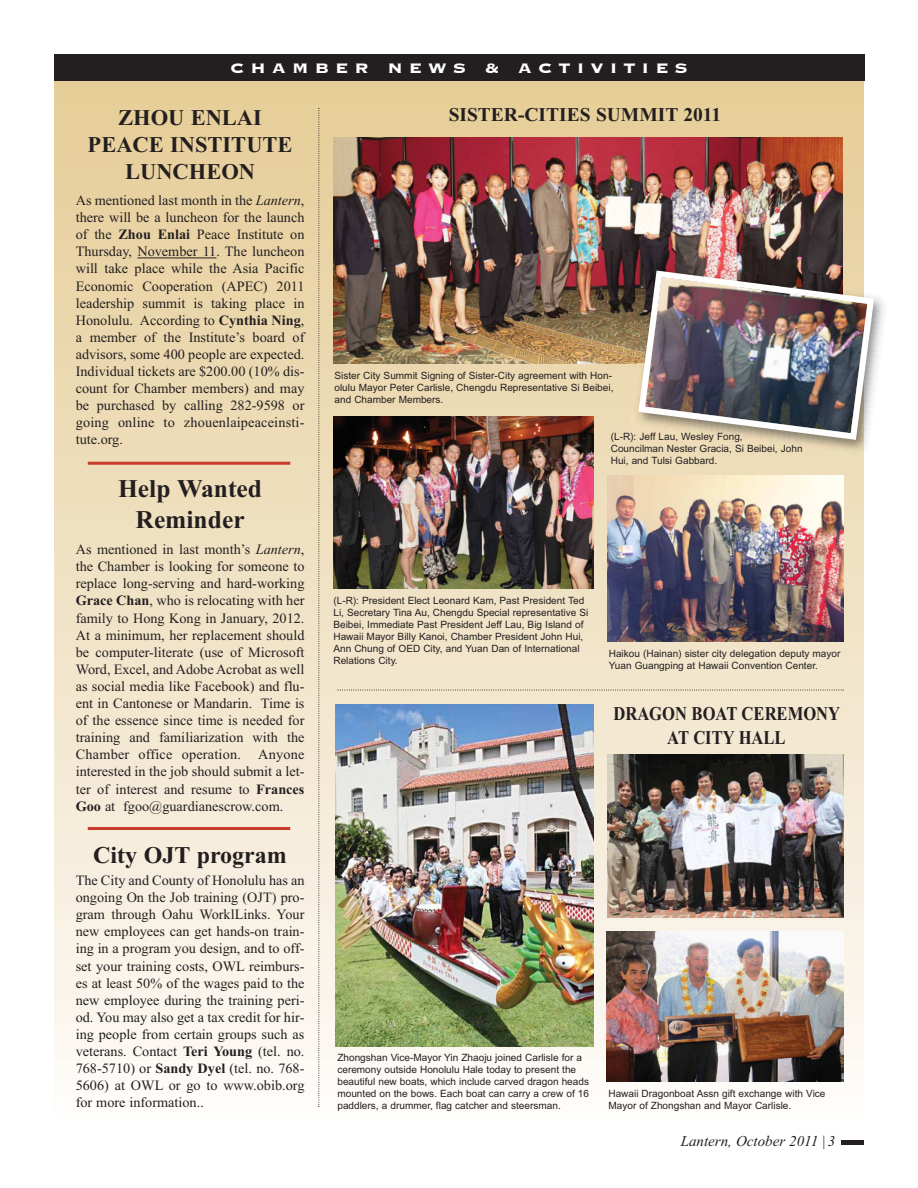
<style>
.page{position:relative;width:918px;height:1188px;background:#fff}
.page>*{position:absolute;margin:0;border:0;box-sizing:border-box;transform-origin:0 0}
.t1{font:700 25.5px/30.6px "Times New Roman";color:#231f20;text-align:center}
.t2{font:700 24px "Times New Roman";color:#231f20}
.t3{font:700 22.5px/27px "Times New Roman";color:#231f20;text-align:center}
.t4{font:700 19.5px/23.4px "Times New Roman";color:#231f20;text-align:center;scale:.85 1}
.t5{font:700 19.5px "Times New Roman";color:#231f20}
.t6{font:700 18px "Copperplate";letter-spacing:.305em;color:#fff;scale:1.1 1}
.t7{font:italic 15px "Times New Roman";color:#231f20}
.t8{font:14.25px/17.1px "Times New Roman";color:#231f20;text-align:justify}
.t9{font:10.05px/12px "Arial";color:#231f20}
.s1{font-style:italic}
.s2{font-weight:700}
</style>
<div class="page">
<div style="left:54px;top:81px;width:810px;height:1039px;background:linear-gradient(to bottom,#e5cb95,#fcfaf7)"></div>
<div style="left:54px;top:54px;width:810px;height:27px;background:#231f20"></div>
<hr style="left:842px;top:1140px;width:22px;height:4px;background:#231f20">
<hr style="left:137px;top:258px;width:79px;height:1px;background:#231f20">
<svg style="left:318px;top:108px;width:1px;height:999px"></svg>
<svg style="left:338px;top:689px;width:506px;height:2px"></svg>
<img style="left:333px;top:138px;width:510px;height:225px">
<img style="left:864px;top:298px;width:20px;height:149px">
<img style="left:628px;top:286px;width:236px;height:172px">
<img style="left:637px;top:261px;width:206px;height:6px">
<img style="left:635px;top:267px;width:243px;height:176px">
<img style="left:333px;top:416px;width:261px;height:173px">
<img style="left:608px;top:476px;width:236px;height:165px">
<img style="left:606px;top:931px;width:237px;height:150px">
<img style="left:608px;top:754px;width:236px;height:164px">
<hr style="left:88px;top:462px;width:202px;height:3px;background:#c83a2c">
<hr style="left:88px;top:827px;width:202px;height:3px;background:#c83a2c">
<img style="left:335px;top:705px;width:259px;height:341px">
<p class="t6" style="left:230px;top:56px;width:418px">CHAMBER NEWS &amp; ACTIVITIES</p>
<h3 class="t3" style="left:88px;top:106px;width:206px">ZHOU ENLAI<br>PEACE INSTITUTE<br>LUNCHEON</h3>
<p class="t8" style="left:76px;top:193px;width:230px">As mentioned last month in the <span class="s1">Lantern</span>, there will be a luncheon for the launch of the <span class="s2">Zhou Enlai</span> Peace Institute on Thursday, November 11. The luncheon will take place while the Asia Pacific Economic Cooperation (APEC) 2011 leadership summit is taking place in Honolulu. According to <span class="s2">Cynthia Ning</span>, a member of the Institute’s board of advisors, some 400 people are expected.<br>Individual tickets are $200.00 (10% dis&shy;count for Chamber members) and may be purchased by calling 282-9598 or going online to zhouenlaipeaceinsti&shy;tute.org.</p>
<h1 class="t1" style="left:118px;top:476px;width:145px">Help Wanted<br>Reminder</h1>
<p class="t8" style="left:76px;top:542px;width:230px">As mentioned in last month’s <span class="s1">Lantern</span>, the Chamber is looking for someone to replace long-serving and hard-working <span class="s2">Grace Chan</span>, who is relocating with her family to Hong Kong in January, 2012.<br>At a minimum, her replacement should be computer-literate (use of Microsoft Word, Excel, and Adobe Acrobat as well as social media like Facebook) and flu&shy;ent in Cantonese or Mandarin. Time is of the essence since time is needed for training and familiarization with the Chamber office operation. Anyone interested in the job should submit a let&shy;ter of interest and resume to <span class="s2">Frances Goo</span> at fgoo@guardianescrow.com.</p>
<h2 class="t2" style="left:93px;top:847px;width:195px">City OJT program</h2>
<p class="t8" style="left:76px;top:873px;width:230px">The City and County of Honolulu has an ongoing On the Job training (OJT) pro&shy;gram through Oahu WorklLinks. Your new employees can get hands-on train&shy;ing in a program you design, and to off&shy;set your training costs, OWL reimburs&shy;es at least 50% of the wages paid to the new employee during the training peri&shy;od. You may also get a tax credit for hir&shy;ing people from certain groups such as veterans. Contact <span class="s2">Teri Young</span> (tel. no.<br>768-5710) or <span class="s2">Sandy Dyel</span> (tel. no. 768- 5606) at OWL or go to www.obib.org for more information..</p>
<h3 class="t5" style="left:449px;top:108px;width:274px">SISTER-CITIES SUMMIT 2011</h3>
<p class="t9" style="left:334px;top:370px;width:280px">Sister City Summit Signing of Sister-City agreement with Hon&shy;olulu Mayor Peter Carlisle, Chengdu Representative Si Beibei, and Chamber Members.</p>
<p class="t9" style="left:611px;top:432px;width:193px">(L-R): Jeff Lau, Wesley Fong,<br>Councilman Nester Gracia, Si Beibei, John<br>Hui, and Tulsi Gabbard.</p>
<p class="t9" style="left:333px;top:595px;width:257px">(L-R): President Elect Leonard Kam, Past President Ted Li, Secretary Tina Au, Chengdu Special representative Si Beibei, Immediate Past President Jeff Lau, Big Island of Hawaii Mayor Billy Kanoi, Chamber President John Hui, Ann Chung of OED City, and Yuan Dan of International Relations City.</p>
<p class="t9" style="left:609px;top:648px;width:233px">Haikou (Hainan) sister city delegation deputy mayor<br>Yuan Guangping at Hawaii Convention Center.</p>
<h3 class="t4" style="left:613px;top:704px;width:268px">DRAGON BOAT CEREMONY<br>AT CITY HALL</h3>
<p class="t9" style="left:337px;top:1052px;width:253px">Zhongshan Vice-Mayor Yin Zhaoju joined Carlisle for a ceremony outside Honolulu Hale today to present the beautiful new boats, which include carved dragon heads mounted on the bows. Each boat can carry a crew of 16 paddlers, a drummer, flag catcher and steersman.</p>
<p class="t9" style="left:608px;top:1089px;width:219px">Hawaii Dragonboat Assn gift exchange with Vice<br>Mayor of Zhongshan and Mayor Carlisle.</p>
<p class="t7" style="left:681px;top:1132px;width:156px">Lantern, October 2011 |3</p>
</div>
